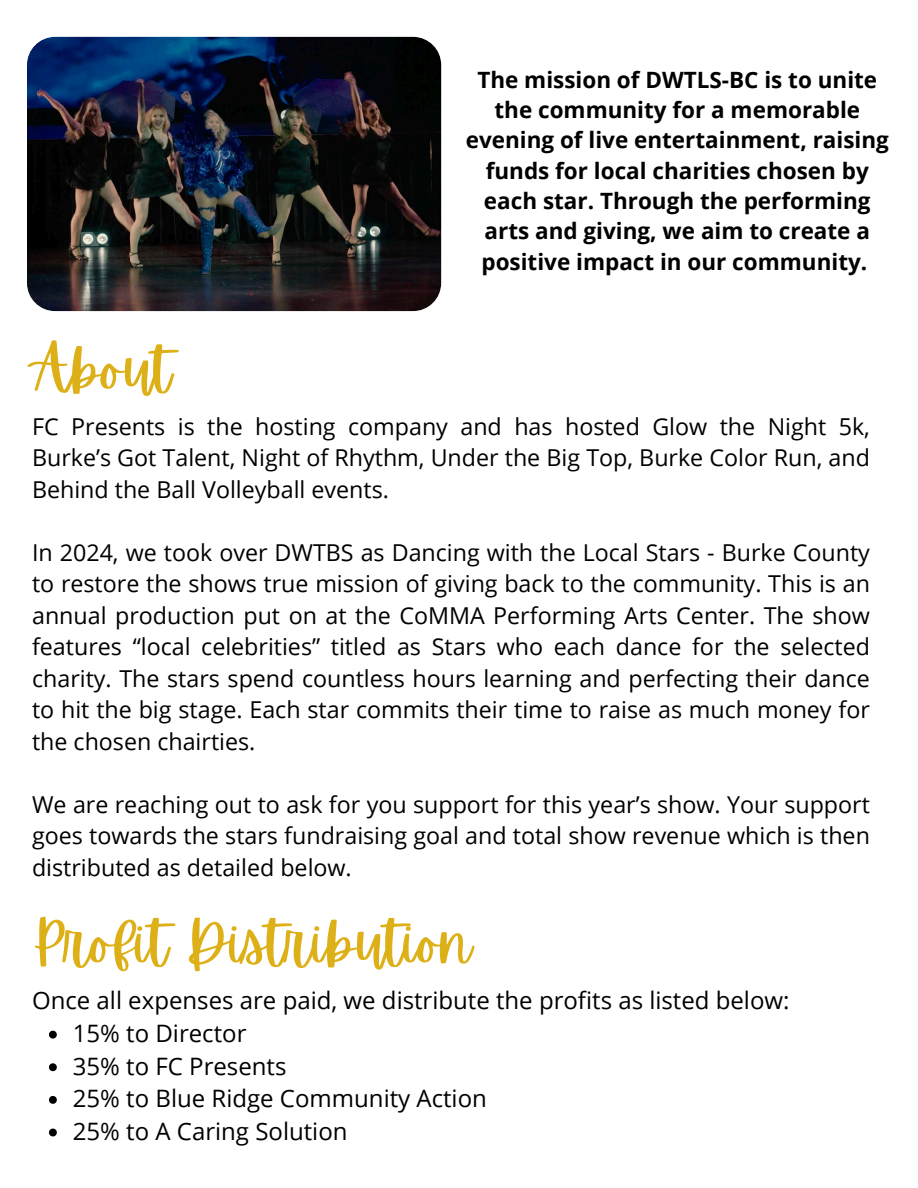
<style>
.page{position:relative;width:918px;height:1188px;background:#fff}
.page>*{position:absolute;margin:0;border:0;box-sizing:border-box;transform-origin:0 0}
.t1{font:57px "Apricots";color:#deb018}
.t2{font:24px "Open Sans";color:#000}
.t3{font:23.25px/31.5px "Open Sans";color:#000;text-align:justify}
.t4{font:700 22.5px/30.3px "Open Sans";color:#000;text-align:center}
</style>
<div class="page">
<img style="left:27px;top:37px;width:414px;height:274px;border-radius:28px">
<svg style="left:49px;top:1031px;width:8px;height:8px"></svg>
<svg style="left:49px;top:1063px;width:8px;height:8px"></svg>
<svg style="left:49px;top:1096px;width:8px;height:8px"></svg>
<svg style="left:49px;top:1129px;width:8px;height:7px"></svg>
<p class="t4" style="left:466px;top:64px;width:425px">The mission of DWTLS-BC is to unite the community for a memorable evening of live entertainment, raising funds for local charities chosen by each star. Through the performing arts and giving, we aim to create a positive impact in our community.</p>
<h1 class="t1" style="left:32px;top:336px;width:141px">About</h1>
<h2 class="t3" style="left:32px;top:410px;width:839px">FC Presents is the hosting company and has hosted Glow the Night 5k, Burke’s Got Talent, Night of Rhythm, Under the Big Top, Burke Color Run, and Behind the Ball Volleyball events.</h2>
<p class="t3" style="left:32px;top:536px;width:839px">In 2024, we took over DWTBS as Dancing with the Local Stars - Burke County to restore the shows true mission of giving back to the community. This is an annual production put on at the CoMMA Performing Arts Center. The show features “local celebrities” titled as Stars who each dance for the selected charity. The stars spend countless hours learning and perfecting their dance to hit the big stage. Each star commits their time to raise as much money for the chosen chairties.</p>
<p class="t3" style="left:32px;top:788px;width:839px">We are reaching out to ask for you support for this year’s show. Your support goes towards the stars fundraising goal and total show revenue which is then distributed as detailed below.</p>
<h1 class="t1" style="left:32px;top:909px;width:441px">Profit Distribution</h1>
<p class="t2" style="left:32px;top:984px;width:759px">Once all expenses are paid, we distribute the profits as listed below:</p>
<p class="t2" style="left:73px;top:1016px;width:175px">15% to Director</p>
<p class="t2" style="left:73px;top:1049px;width:215px">35% to FC Presents</p>
<p class="t2" style="left:73px;top:1082px;width:416px">25% to Blue Ridge Community Action</p>
<p class="t2" style="left:73px;top:1114px;width:276px">25% to A Caring Solution</p>
</div>
